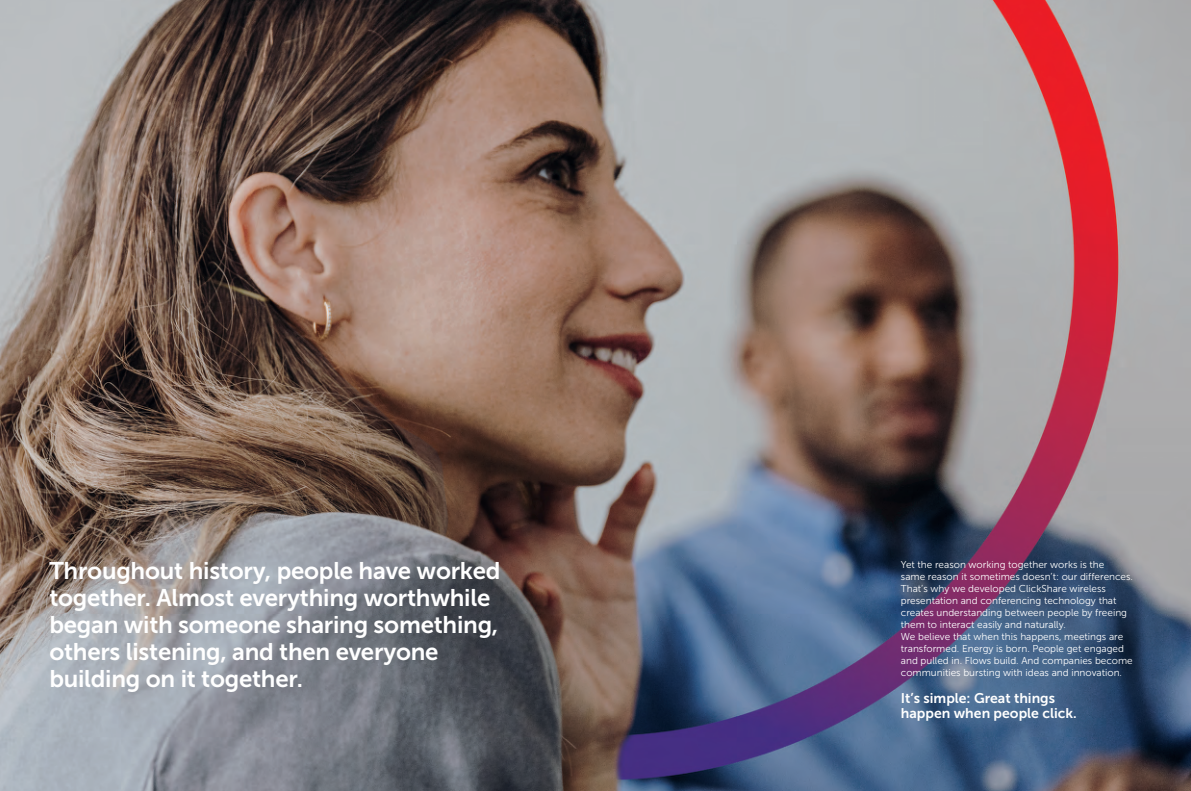
<style>
.page{position:relative;width:1191px;height:791px;background:#fff}
.page>*{position:absolute;margin:0;border:0;box-sizing:border-box;transform-origin:0 0}
.t1{font:24px/27px "Museo Sans 700";letter-spacing:-.01em;color:#fff}
.t2{font:14px/15px "Museo Sans 700";color:#fff}
.t3{font:10px/12px "Museo Sans 300";color:#fff}
</style>
<div class="page">
<img style="left:0;top:0;width:1191px;height:791px">
<h1 class="t1" style="left:49px;top:557px;width:453px">Throughout history, people have worked together. Almost everything worthwhile began with someone sharing something, others listening, and then everyone building on it together.</h1>
<p class="t3" style="left:901px;top:559px;width:234px">Yet the reason working together works is the<br>same reason it sometimes doesn’t: our differences.<br>That’s why we developed ClickShare wireless presentation and conferencing technology that creates understanding between people by freeing them to interact easily and naturally.<br>We believe that when this happens, meetings are transformed. Energy is born. People get engaged and pulled in. Flows build. And companies become communities bursting with ideas and innovation.</p>
<h2 class="t2" style="left:901px;top:690px;width:177px">It’s simple: Great things happen when people click.</h2>
</div>
